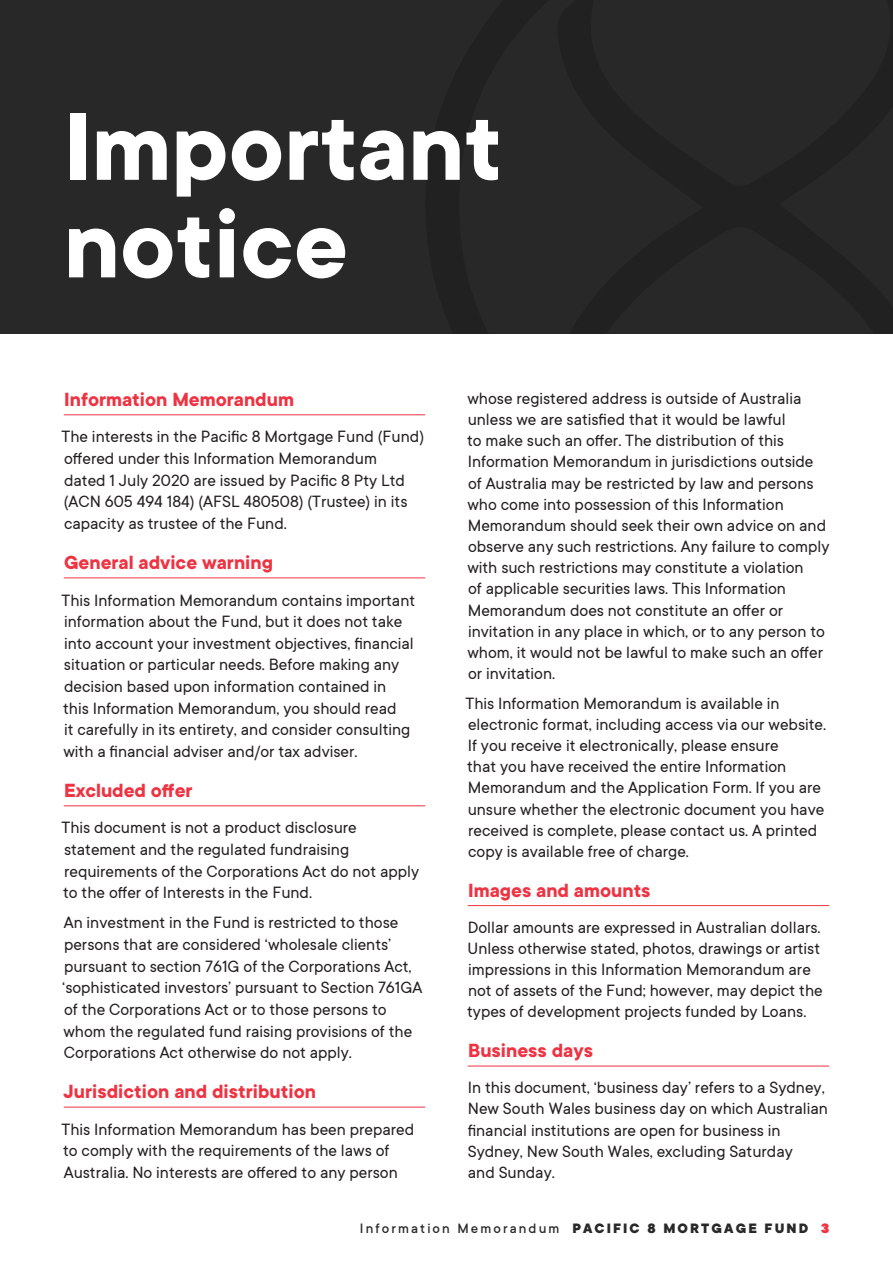
<style>
.page{position:relative;width:893px;height:1263px;background:#fff}
.page>*{position:absolute;margin:0;border:0;box-sizing:border-box;transform-origin:0 0}
.t1{font:700 105px/97.5px "TT Commons";color:#fff}
.t2{font:700 21px "TT Commons";color:#ee3342}
.t3{font:18px/21.1px "TT Commons";color:#231f20}
.t4{font:500 15px "TT Commons";letter-spacing:.14em;color:#292829}
.s1{font-weight:800}
.s2{font-weight:900;color:#ee3342}
</style>
<div class="page">
<div style="left:0;top:0;width:893px;height:334px;background:#292829"></div>
<hr style="left:64px;top:414px;width:361px;height:1px;background:#ee3342">
<hr style="left:64px;top:577px;width:361px;height:1px;background:#ee3342">
<hr style="left:64px;top:805px;width:361px;height:1px;background:#ee3342">
<hr style="left:64px;top:1107px;width:361px;height:1px;background:#ee3342">
<hr style="left:468px;top:905px;width:361px;height:1px;background:#ee3342">
<hr style="left:468px;top:1066px;width:361px;height:1px;background:#ee3342">
<h1 class="t1" style="left:64px;top:101px;width:440px">Important notice</h1>
<p class="t2" style="left:64px;top:388px;width:231px">Information Memorandum</p>
<p class="t3" style="left:62px;top:426px;width:364px;line-height:21.6px">The interests in the Pacific 8 Mortgage Fund (Fund) offered under this Information Memorandum<br>dated 1 July 2020 are issued by Pacific 8 Pty Ltd (ACN 605 494 184) (AFSL 480508) (Trustee) in its capacity as trustee of the Fund.</p>
<p class="t2" style="left:64px;top:551px;width:211px">General advice warning</p>
<p class="t3" style="left:62px;top:589px;width:355px;line-height:21.6px">This Information Memorandum contains important information about the Fund, but it does not take into account your investment objectives, financial situation or particular needs. Before making any decision based upon information contained in<br>this Information Memorandum, you should read<br>it carefully in its entirety, and consider consulting with a financial adviser and/or tax adviser.</p>
<p class="t2" style="left:64px;top:779px;width:130px">Excluded offer</p>
<p class="t3" style="left:62px;top:817px;width:359px;line-height:21.6px">This document is not a product disclosure statement and the regulated fundraising requirements of the Corporations Act do not apply to the offer of Interests in the Fund.</p>
<p class="t3" style="left:62px;top:912px;width:362px;line-height:21.6px">An investment in the Fund is restricted to those persons that are considered ‘wholesale clients’ pursuant to section 761G of the Corporations Act, ‘sophisticated investors’ pursuant to Section 761GA of the Corporations Act or to those persons to whom the regulated fund raising provisions of the Corporations Act otherwise do not apply.</p>
<p class="t2" style="left:64px;top:1080px;width:254px">Jurisdiction and distribution</p>
<p class="t3" style="left:62px;top:1118px;width:354px;line-height:21.6px">This Information Memorandum has been prepared to comply with the requirements of the laws of<br>Australia. No interests are offered to any person</p>
<p class="t3" style="left:467px;top:388px;width:364px">whose registered address is outside of Australia unless we are satisfied that it would be lawful<br>to make such an offer. The distribution of this Information Memorandum in jurisdictions outside of Australia may be restricted by law and persons who come into possession of this Information Memorandum should seek their own advice on and observe any such restrictions. Any failure to comply with such restrictions may constitute a violation<br>of applicable securities laws. This Information Memorandum does not constitute an offer or invitation in any place in which, or to any person to whom, it would not be lawful to make such an offer or invitation.</p>
<p class="t3" style="left:466px;top:693px;width:362px">This Information Memorandum is available in electronic format, including access via our website.<br>If you receive it electronically, please ensure<br>that you have received the entire Information Memorandum and the Application Form. If you are unsure whether the electronic document you have received is complete, please contact us. A printed copy is available free of charge.</p>
<p class="t2" style="left:468px;top:878px;width:184px">Images and amounts</p>
<p class="t3" style="left:467px;top:917px;width:357px">Dollar amounts are expressed in Australian dollars.<br>Unless otherwise stated, photos, drawings or artist impressions in this Information Memorandum are not of assets of the Fund; however, may depict the types of development projects funded by Loans.</p>
<p class="t2" style="left:468px;top:1039px;width:126px">Business days</p>
<p class="t3" style="left:468px;top:1077px;width:362px">In this document, ‘business day’ refers to a Sydney, New South Wales business day on which Australian financial institutions are open for business in Sydney, New South Wales, excluding Saturday<br>and Sunday.</p>
<p class="t4" style="left:360px;top:1220px;width:471px">Information Memorandum <span class="s1">PACIFIC 8 MORTGAGE FUND</span> <span class="s2">3</span></p>
</div>
